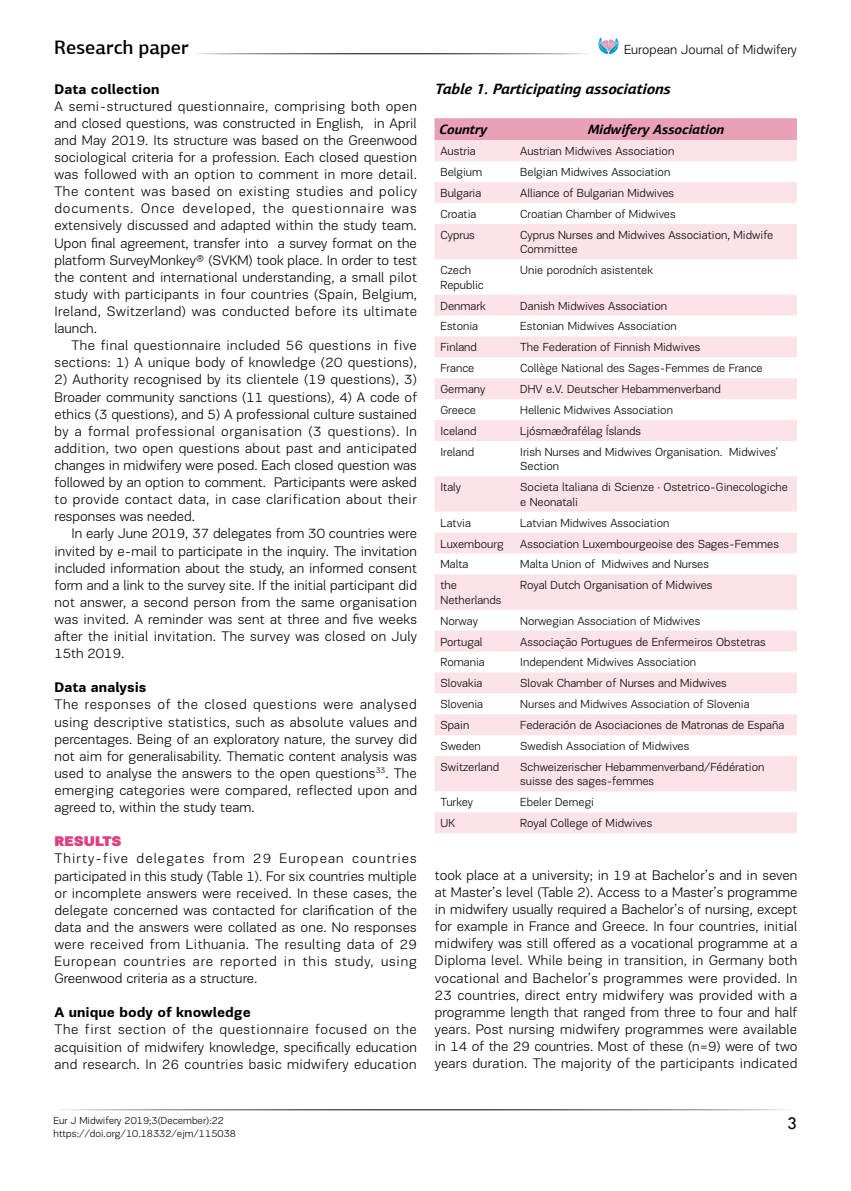
<style>
.page{position:relative;width:851px;height:1191px;background:#fff}
.page>*{position:absolute;margin:0;border:0;box-sizing:border-box;transform-origin:0 0}
.t1{font:500 19.5px "PF Agora Sans Pro";color:#000}
.t2{font:18px "Tw Cen";color:#000}
.t3{font:italic 700 15px "PF Agora Sans Pro";color:#000}
.t4{font:300 14.25px/17.1px "PF Encore Sans Pro";letter-spacing:.02em;color:#000;text-align:justify}
.t5{font:700 14.25px "PF Encore Sans Pro";color:#000}
.t6{font:900 14.25px "PF Encore Sans Pro";color:#d84482}
.t7{font:italic 700 13.5px "PF Agora Sans Pro";color:#000}
.t8{font:300 13.5px "PF Encore Sans Pro";color:#000}
.t9{font:300 12px/14.4px "PF Encore Sans Pro";color:#000}
.t10{font:300 10.5px "PF Encore Sans Pro";color:#000}
</style>
<div class="page">
<svg style="left:598px;top:37px;width:20px;height:17px"></svg>
<div style="left:434px;top:118px;width:362px;height:22px;background:#e9a1b7"></div>
<svg style="left:434px;top:140px;width:362px;height:693px;fill:#fce3e8"></svg>
<h1 class="t1" style="left:54px;top:35px;width:136px">Research paper</h1>
<p class="t5" style="left:54px;top:80px;width:106px">Data collection</p>
<p class="t4" style="left:54px;top:97px;width:364px">A semi-structured questionnaire, comprising both open and closed questions, was constructed in English, in April and May 2019. Its structure was based on the Greenwood sociological criteria for a profession. Each closed question was followed with an option to comment in more detail.<br>The content was based on existing studies and policy documents. Once developed, the questionnaire was extensively discussed and adapted within the study team.<br>Upon final agreement, transfer into a survey format on the platform SurveyMonkey® (SVKM) took place. In order to test the content and international understanding, a small pilot study with participants in four countries (Spain, Belgium, Ireland, Switzerland) was conducted before its ultimate launch.</p>
<p class="t4" style="left:54px;top:337px;width:364px;text-align:right">The final questionnaire included 56 questions in five sections: 1) A unique body of knowledge (20 questions),</p>
<p class="t4" style="left:54px;top:371px;width:364px">2) Authority recognised by its clientele (19 questions), 3)<br>Broader community sanctions (11 questions), 4) A code of ethics (3 questions), and 5) A professional culture sustained by a formal professional organisation (3 questions). In addition, two open questions about past and anticipated changes in midwifery were posed. Each closed question was followed by an option to comment. Participants were asked to provide contact data, in case clarification about their responses was needed.</p>
<p class="t4" style="left:54px;top:525px;width:364px;text-indent:17px">In early June 2019, 37 delegates from 30 countries were invited by e-mail to participate in the inquiry. The invitation included information about the study, an informed consent form and a link to the survey site. If the initial participant did not answer, a second person from the same organisation was invited. A reminder was sent at three and five weeks after the initial invitation. The survey was closed on July 15th 2019.</p>
<p class="t5" style="left:54px;top:678px;width:94px">Data analysis</p>
<p class="t4" style="left:54px;top:696px;width:364px">The responses of the closed questions were analysed using descriptive statistics, such as absolute values and percentages. Being of an exploratory nature, the survey did not aim for generalisability. Thematic content analysis was used to analyse the answers to the open questions<sup>33</sup>. The emerging categories were compared, reflected upon and agreed to, within the study team.</p>
<p class="t6" style="left:54px;top:831px;width:69px">RESULTS</p>
<p class="t4" style="left:54px;top:850px;width:364px">Thirty-five delegates from 29 European countries participated in this study (Table 1). For six countries multiple or incomplete answers were received. In these cases, the delegate concerned was contacted for clarification of the data and the answers were collated as one. No responses were received from Lithuania. The resulting data of 29<br>European countries are reported in this study, using Greenwood criteria as a structure.</p>
<p class="t5" style="left:54px;top:1003px;width:198px">A unique body of knowledge</p>
<p class="t4" style="left:54px;top:1021px;width:364px">The first section of the questionnaire focused on the acquisition of midwifery knowledge, specifically education and research. In 26 countries basic midwifery education</p>
<p class="t8" style="left:624px;top:42px;width:174px">European Journal of Midwifery</p>
<p class="t3" style="left:434px;top:80px;width:240px">Table 1. Participating associations</p>
<p class="t7" style="left:438px;top:121px;width:49px">Country</p>
<p class="t7" style="left:587px;top:121px;width:140px">Midwifery Association</p>
<p class="t9" style="left:440px;top:144px;width:37px">Austria</p>
<p class="t9" style="left:520px;top:144px;width:155px">Austrian Midwives Association</p>
<p class="t9" style="left:440px;top:165px;width:43px">Belgium</p>
<p class="t9" style="left:520px;top:165px;width:151px">Belgian Midwives Association</p>
<p class="t9" style="left:440px;top:186px;width:42px">Bulgaria</p>
<p class="t9" style="left:520px;top:186px;width:155px">Alliance of Bulgarian Midwives</p>
<p class="t9" style="left:440px;top:207px;width:37px">Croatia</p>
<p class="t9" style="left:520px;top:207px;width:157px">Croatian Chamber of Midwives</p>
<p class="t9" style="left:440px;top:228px;width:36px">Cyprus</p>
<p class="t9" style="left:520px;top:228px;width:254px">Cyprus Nurses and Midwives Association, Midwife<br>Committee</p>
<p class="t9" style="left:440px;top:263px;width:45px">Czech<br>Republic</p>
<p class="t9" style="left:520px;top:263px;width:134px">Unie porodních asistentek</p>
<p class="t9" style="left:440px;top:298px;width:47px">Denmark</p>
<p class="t9" style="left:520px;top:298px;width:148px">Danish Midwives Association</p>
<p class="t9" style="left:440px;top:319px;width:39px">Estonia</p>
<p class="t9" style="left:520px;top:319px;width:158px">Estonian Midwives Association</p>
<p class="t9" style="left:440px;top:340px;width:38px">Finland</p>
<p class="t9" style="left:520px;top:340px;width:182px">The Federation of Finnish Midwives</p>
<p class="t9" style="left:440px;top:361px;width:35px">France</p>
<p class="t9" style="left:520px;top:361px;width:244px">Collège National des Sages-Femmes de France</p>
<p class="t9" style="left:440px;top:382px;width:46px">Germany</p>
<p class="t9" style="left:520px;top:382px;width:202px">DHV e.V. Deutscher Hebammenverband</p>
<p class="t9" style="left:440px;top:403px;width:37px">Greece</p>
<p class="t9" style="left:520px;top:403px;width:154px">Hellenic Midwives Association</p>
<p class="t9" style="left:440px;top:424px;width:37px">Iceland</p>
<p class="t9" style="left:520px;top:424px;width:122px">Ljósmæðrafélag Íslands</p>
<p class="t9" style="left:440px;top:445px;width:35px">Ireland</p>
<p class="t9" style="left:520px;top:445px;width:259px">Irish Nurses and Midwives Organisation. Midwives’<br>Section</p>
<p class="t9" style="left:440px;top:480px;width:22px">Italy</p>
<p class="t9" style="left:520px;top:480px;width:269px">Societa ltaliana di Scienze · Ostetrico-Ginecologiche e Neonatali</p>
<p class="t9" style="left:440px;top:515px;width:32px">Latvia</p>
<p class="t9" style="left:520px;top:515px;width:151px">Latvian Midwives Association</p>
<p class="t9" style="left:440px;top:536px;width:65px">Luxembourg</p>
<p class="t9" style="left:520px;top:536px;width:260px">Association Luxembourgeoise des Sages-Femmes</p>
<p class="t9" style="left:440px;top:557px;width:29px">Malta</p>
<p class="t9" style="left:520px;top:557px;width:190px">Malta Union of Midwives and Nurses</p>
<p class="t9" style="left:440px;top:578px;width:62px">the<br>Netherlands</p>
<p class="t9" style="left:520px;top:578px;width:194px">Royal Dutch Organisation of Midwives</p>
<p class="t9" style="left:440px;top:613px;width:39px">Norway</p>
<p class="t9" style="left:520px;top:613px;width:181px">Norwegian Association of Midwives</p>
<p class="t9" style="left:440px;top:634px;width:44px">Portugal</p>
<p class="t9" style="left:520px;top:634px;width:247px">Associação Portugues de Enfermeiros Obstetras</p>
<p class="t9" style="left:440px;top:655px;width:46px">Romania</p>
<p class="t9" style="left:520px;top:655px;width:177px">Independent Midwives Association</p>
<p class="t9" style="left:440px;top:676px;width:43px">Slovakia</p>
<p class="t9" style="left:520px;top:676px;width:208px">Slovak Chamber of Nurses and Midwives</p>
<p class="t9" style="left:440px;top:697px;width:44px">Slovenia</p>
<p class="t9" style="left:520px;top:697px;width:231px">Nurses and Midwives Association of Slovenia</p>
<p class="t9" style="left:440px;top:718px;width:30px">Spain</p>
<p class="t9" style="left:520px;top:718px;width:265px">Federación de Asociaciones de Matronas de España</p>
<p class="t9" style="left:440px;top:739px;width:42px">Sweden</p>
<p class="t9" style="left:520px;top:739px;width:170px">Swedish Association of Midwives</p>
<p class="t9" style="left:440px;top:760px;width:60px">Switzerland</p>
<p class="t9" style="left:520px;top:760px;width:246px">Schweizerischer Hebammenverband/Fédération suisse des sages-femmes</p>
<p class="t9" style="left:440px;top:795px;width:34px">Turkey</p>
<p class="t9" style="left:520px;top:795px;width:75px">Ebeler Dernegi</p>
<p class="t9" style="left:440px;top:816px;width:16px">UK</p>
<p class="t9" style="left:520px;top:816px;width:133px">Royal College of Midwives</p>
<p class="t4" style="left:435px;top:866px;width:364px">took place at a university; in 19 at Bachelor’s and in seven at Master’s level (Table 2). Access to a Master’s programme in midwifery usually required a Bachelor’s of nursing, except for example in France and Greece. In four countries, initial midwifery was still offered as a vocational programme at a Diploma level. While being in transition, in Germany both vocational and Bachelor’s programmes were provided. In 23 countries, direct entry midwifery was provided with a programme length that ranged from three to four and half years. Post nursing midwifery programmes were available in 14 of the 29 countries. Most of these (n=9) were of two years duration. The majority of the participants indicated</p>
<p class="t10" style="left:53px;top:1114px;width:172px">Eur J Midwifery 2019;3(December):22</p>
<p class="t2" style="left:786px;top:1112px;width:11px">3</p>
<p class="t10" style="left:53px;top:1127px;width:184px">https://doi.org/10.18332/ejm/115038</p>
</div>
